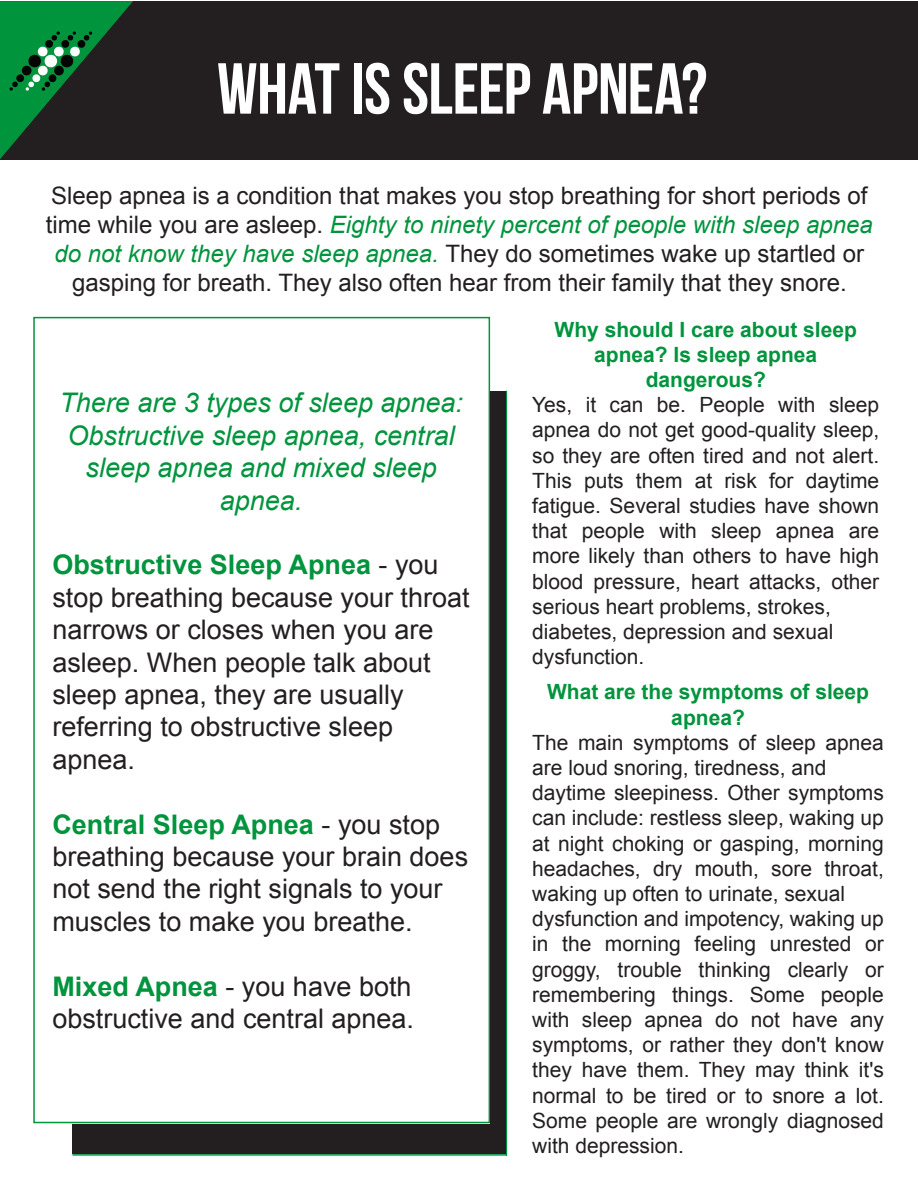
<style>
.page{position:relative;width:918px;height:1188px;background:#fff}
.page>*{position:absolute;margin:0;border:0;box-sizing:border-box;transform-origin:0 0}
.t1{font:700 72px "Bebas Neue";letter-spacing:-.01em;color:#fff}
.t2{font:27px/32.4px "Arial";color:#231f20}
.t3{font:italic 27px/32.4px "Arial";color:#00943d;text-align:center}
.t4{font:24px/28.8px "Arial";color:#231f20;text-align:center}
.t5{font:21px/25.2px "Arial";color:#231f20}
.t6{font:700 21px/25.2px "Arial";color:#00943d;text-align:center}
.s1{font-style:italic;color:#00943d}
.s2{font-weight:700;color:#00943d}
</style>
<div class="page">
<div style="left:0;top:1px;width:918px;height:158px;background:#231f20"></div>
<svg style="left:0;top:1px;width:133px;height:158px"></svg>
<div style="left:33px;top:317px;width:457px;height:806px;border:2px solid #00943d"></div>
<hr style="left:72px;top:1154px;width:434px;height:2px;background:#00943d">
<hr style="left:506px;top:391px;width:1px;height:765px;background:#00943d">
<div style="left:490px;top:391px;width:16px;height:763px;background:#231f20"></div>
<div style="left:72px;top:1124px;width:433px;height:30px;background:#231f20"></div>
<h1 class="t1" style="left:217px;top:49px;width:492px">WHAT IS SLEEP APNEA?</h1>
<p class="t4" style="left:46px;top:181px;width:829px">Sleep apnea is a condition that makes you stop breathing for short periods of time while you are asleep. <span class="s1">Eighty to ninety percent of people with sleep apnea do not know they have sleep apnea.</span> They do sometimes wake up startled or gasping for breath. They also often hear from their family that they snore.</p>
<p class="t3" style="left:59px;top:387px;width:405px">There are 3 types of sleep apnea:<br>Obstructive sleep apnea, central sleep apnea and mixed sleep apnea.</p>
<p class="t2" style="left:52px;top:549px;width:419px"><span class="s2">Obstructive Sleep Apnea</span> - you stop breathing because your throat narrows or closes when you are asleep. When people talk about sleep apnea, they are usually referring to obstructive sleep apnea.</p>
<p class="t2" style="left:52px;top:808px;width:417px"><span class="s2">Central Sleep Apnea</span> - you stop breathing because your brain does not send the right signals to your muscles to make you breathe.</p>
<p class="t2" style="left:52px;top:970px;width:363px"><span class="s2">Mixed Apnea</span> - you have both obstructive and central apnea.</p>
<p class="t6" style="left:555px;top:317px;width:304px">Why should I care about sleep apnea? Is sleep apnea dangerous?</p>
<p class="t5" style="left:532px;top:392px;width:349px">Yes, it can be. People with sleep apnea do not get good-quality sleep, so they are often tired and not alert.<br>This puts them at risk for daytime fatigue. Several studies have shown that people with sleep apnea are more likely than others to have high blood pressure, heart attacks, other serious heart problems, strokes, diabetes, depression and sexual dysfunction.</p>
<p class="t6" style="left:547px;top:679px;width:324px">What are the symptoms of sleep apnea?</p>
<p class="t5" style="left:532px;top:730px;width:353px">The main symptoms of sleep apnea are loud snoring, tiredness, and daytime sleepiness. Other symptoms can include: restless sleep, waking up at night choking or gasping, morning headaches, dry mouth, sore throat, waking up often to urinate, sexual dysfunction and impotency, waking up in the morning feeling unrested or groggy, trouble thinking clearly or remembering things. Some people with sleep apnea do not have any symptoms, or rather they don't know they have them. They may think it's normal to be tired or to snore a lot.<br>Some people are wrongly diagnosed with depression.</p>
</div>
